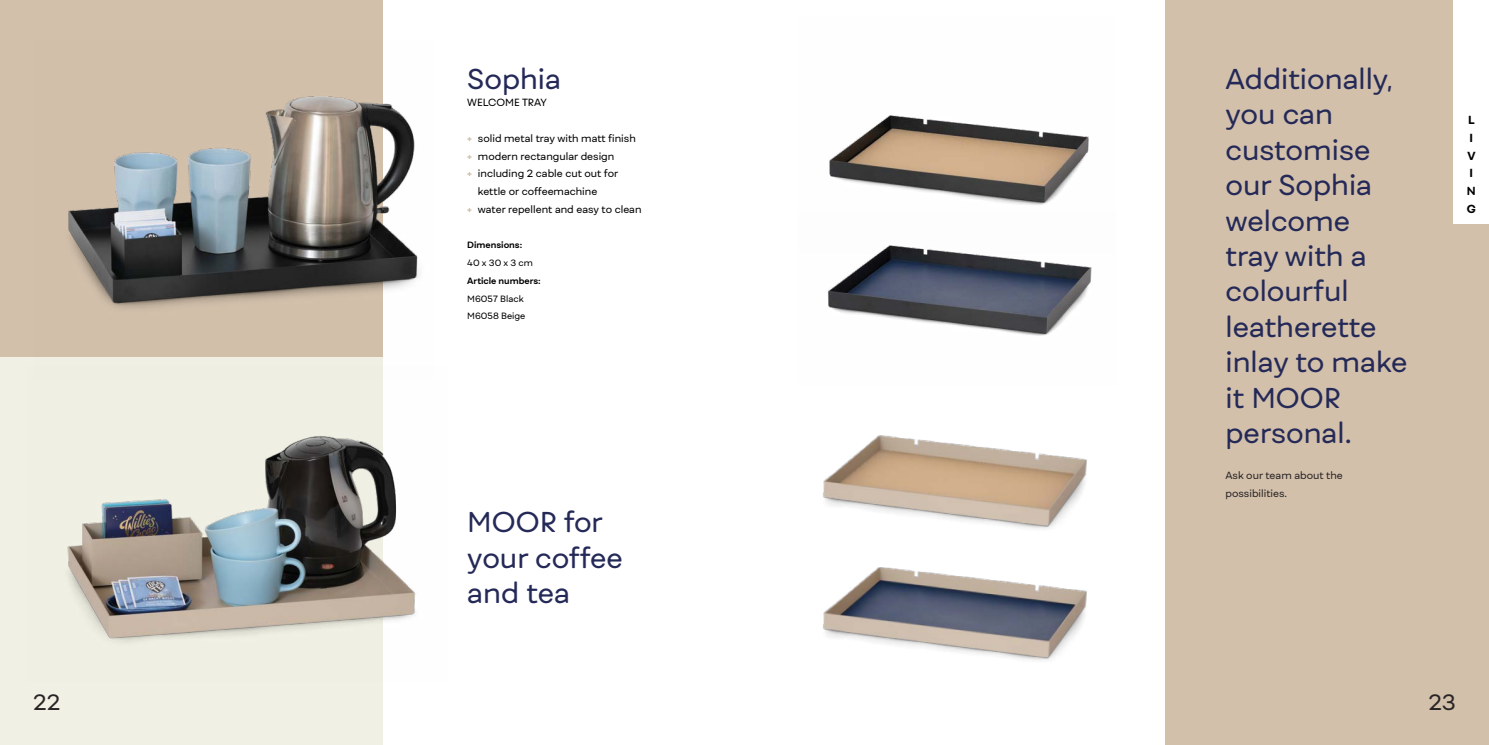
<style>
.page{position:relative;width:1489px;height:745px;background:#fff}
.page>*{position:absolute;margin:0;border:0;box-sizing:border-box;transform-origin:0 0}
.t1{font:27.5px/35.4px "Fibra One";color:#242957}
.t2{font:21.25px "Fibra One";color:#292425}
.t3{font:800 11.25px/17.8px "Fibra One";color:#000}
.t4{font:10px/17.8px "Fibra One";color:#000}
.t5{font:10px/17.8px "Fibra One";color:#292425}
.t6{font:10px/17.8px "Fibra One";color:#d2c0ab;text-align:justify}
.t7{font:8.75px/17.8px "Fibra One";color:#000}
.t8{font:700 8.75px "Fibra One";color:#000}
</style>
<div class="page">
<div style="left:0;top:0;width:383px;height:357px;background:#d2c0ab"></div>
<div style="left:0;top:357px;width:383px;height:387px;background:#f1f0e4"></div>
<div style="left:1165px;top:0;width:323px;height:744px;background:#d2c0ab"></div>
<div style="left:1453px;top:0;width:35px;height:223px;background:#fff"></div>
<img style="left:67px;top:436px;width:350px;height:206px">
<img style="left:68px;top:96px;width:351px;height:212px">
<img style="left:829px;top:115px;width:260px;height:90px">
<img style="left:827px;top:245px;width:265px;height:74px">
<img style="left:861px;top:319px;width:204px;height:131px">
<img style="left:823px;top:450px;width:264px;height:211px">
<h2 class="t2" style="left:33px;top:688px;width:29px">22</h2>
<h1 class="t1" style="left:467px;top:61px;width:95px">Sophia</h1>
<p class="t4" style="left:467px;top:94px;width:81px">WELCOME TRAY</p>
<p class="t4" style="left:478px;top:129px;width:165px">solid metal tray with matt finish modern rectangular design including 2 cable cut out for kettle or coffeemachine<br>water repellent and easy to clean</p>
<p class="t8" style="left:467px;top:239px;width:56px">Dimensions:</p>
<p class="t7" style="left:467px;top:254px;width:67px">40 x 30 x 3 cm</p>
<p class="t8" style="left:467px;top:275px;width:75px">Article numbers:</p>
<p class="t7" style="left:467px;top:289px;width:60px">M6057 Black<br>M6058 Beige</p>
<p class="t6" style="left:467px;top:129px;width:6px">+ + +</p>
<p class="t6" style="left:467px;top:200px;width:6px">+</p>
<h1 class="t1" style="left:467px;top:503px;width:157px">MOOR for your coffee and tea</h1>
<h1 class="t1" style="left:1225px;top:61px;width:183px">Additionally, you can customise our Sophia welcome tray with a colourful leatherette inlay to make it MOOR personal.</h1>
<p class="t5" style="left:1225px;top:466px;width:119px">Ask our team about the possibilities.</p>
<p class="t3" style="left:1466px;top:111px;width:11px">L<br>I<br>V<br>I<br>N<br>G</p>
<h2 class="t2" style="left:1428px;top:688px;width:29px">23</h2>
</div>
